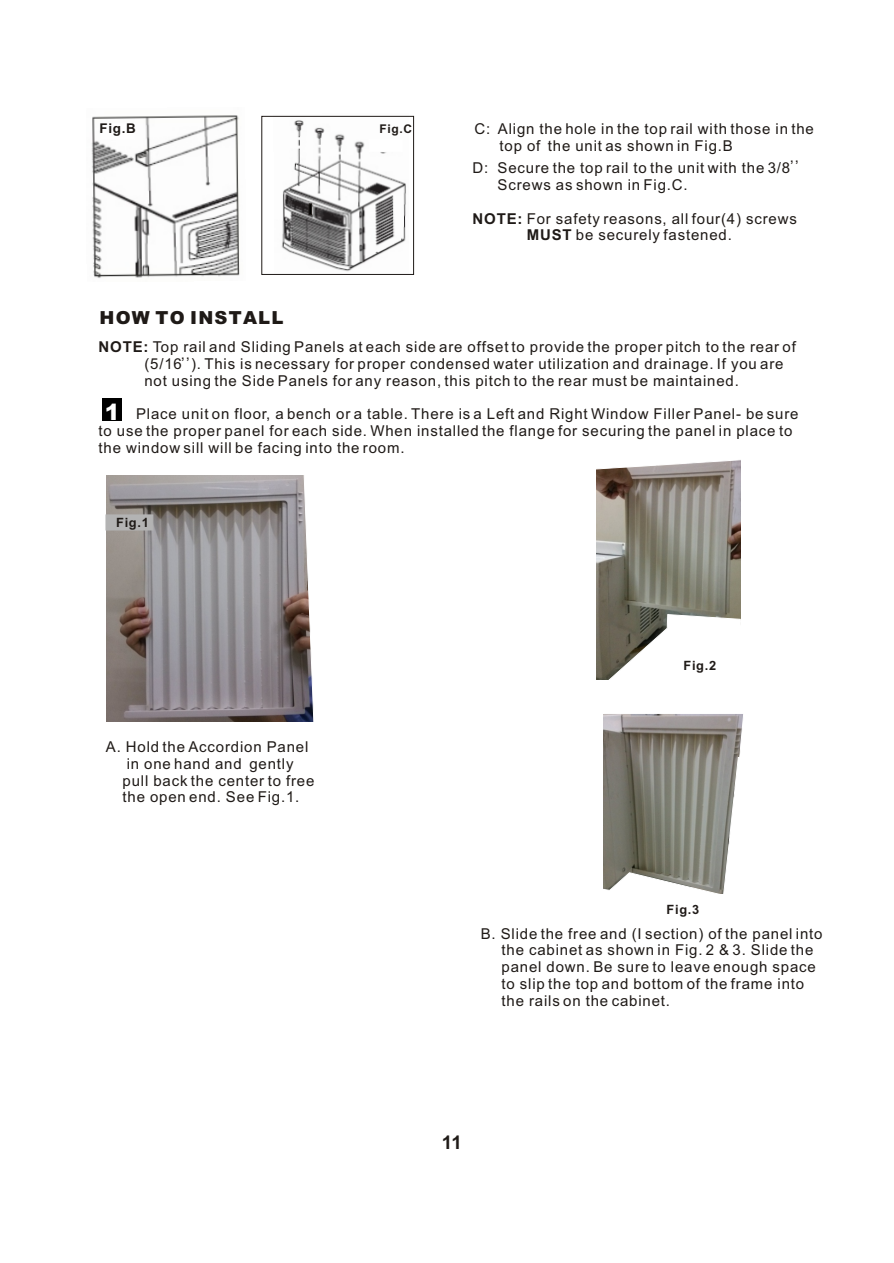
<style>
.page{position:relative;width:894px;height:1263px;background:#fff}
.page>*{position:absolute;margin:0;border:0;box-sizing:border-box;transform-origin:0 0}
.t1{font:900 22.5px "Arial";color:#fff}
.t2{font:700 18.75px "Arial";color:#1f1a17}
.t3{font:900 18px "Arial";letter-spacing:.065em;color:#1f1a17}
.t4{font:15px/16.8px "Arial";letter-spacing:.055em;color:#1f1a17}
.t5{font:700 13.35px "Arial";color:#1f1a17}
.t6{font:700 12.75px "Arial";letter-spacing:.055em;color:#1f1a17}
.t7{font:700 12px "Arial";color:#1f1a17}
.s1{font-weight:700}
</style>
<div class="page">
<img style="left:91px;top:115px;width:149px;height:163px">
<div style="left:100px;top:123px;width:35px;height:17px;background:#fff"></div>
<img style="left:273px;top:115px;width:136px;height:157px">
<div style="left:261px;top:116px;width:153px;height:159px;border:1px solid #1f1a17"></div>
<svg style="left:309px;top:204px;width:3px;height:11px"></svg>
<div style="left:369px;top:139px;width:33px;height:13px;background:#fff"></div>
<div style="left:102px;top:399px;width:20px;height:22px;background:#000"></div>
<img style="left:106px;top:476px;width:197px;height:246px">
<svg style="left:303px;top:475px;width:11px;height:247px"></svg>
<div style="left:106px;top:515px;width:47px;height:15px;background:#b3b3b3"></div>
<svg style="left:603px;top:714px;width:140px;height:180px"></svg>
<img style="left:597px;top:470px;width:143px;height:210px">
<svg style="left:596px;top:460px;width:145px;height:10px"></svg>
<svg style="left:598px;top:614px;width:143px;height:66px"></svg>
<p class="t5" style="left:99px;top:123px;width:38px">Fig.B</p>
<p class="t7" style="left:379px;top:125px;width:34px">Fig.C</p>
<p class="t4" style="left:500px;top:122px;width:316px;text-indent:-25px">C: Align the hole in the top rail with those in the top of the unit as shown in Fig.B</p>
<p class="t4" style="left:790px;top:150px;width:11px">,,</p>
<p class="t4" style="left:498px;top:161px;width:294px;text-indent:-25px">D: Secure the top rail to the unit with the 3/8<br>Screws as shown in Fig.C.</p>
<p class="t4" style="left:527px;top:211px;width:272px;text-indent:-54px"><span class="s1">NOTE:</span> For safety reasons, all four(4) screws<br><span class="s1">MUST</span> be securely fastened.</p>
<p class="t3" style="left:100px;top:311px;width:185px">HOW TO INSTALL</p>
<p class="t4" style="left:144px;top:340px;width:653px;text-indent:-46px"><span class="s1">NOTE:</span> Top rail and Sliding Panels at each side are offset to provide the proper pitch to the rear of (5/16 ). This isnecessary for proper condensed water utilization and drainage. If you are</p>
<p class="t4" style="left:99px;top:407px;width:702px;text-indent:37px">Place unit on floor, a bench or a table. There is a Left and Right Window Filler Panel- be sure to use the proper panel for each side. When installed the flange for securing the panel in place to the window sill will be facing into the room.</p>
<p class="t4" style="left:181px;top:347px;width:11px">,,</p>
<p class="t4" style="left:144px;top:373px;width:596px">not using the Side Panels for any reason, this pitch to the rear must be maintained.</p>
<h1 class="t1" style="left:105px;top:404px;width:17px">1</h1>
<p class="t6" style="left:116px;top:517px;width:34px">Fig.1</p>
<p class="t4" style="left:123px;top:740px;width:193px;text-indent:-17px">A. Hold the Accordion Panel in one hand and gently pull back the center to free the open end. See Fig.1.</p>
<p class="t6" style="left:683px;top:660px;width:34px">Fig.2</p>
<p class="t6" style="left:667px;top:905px;width:34px">Fig.3</p>
<p class="t4" style="left:502px;top:926px;width:323px;text-indent:-21px">B. Slide the free and (I section) of the panel into the cabinet as shown in Fig. 2 &amp; 3. Slide the panel down. Be sure to leave enough space to slip the top and bottom of the frame into the rails on the cabinet.</p>
<p class="t2" style="left:442px;top:1135px;width:21px">11</p>
</div>
